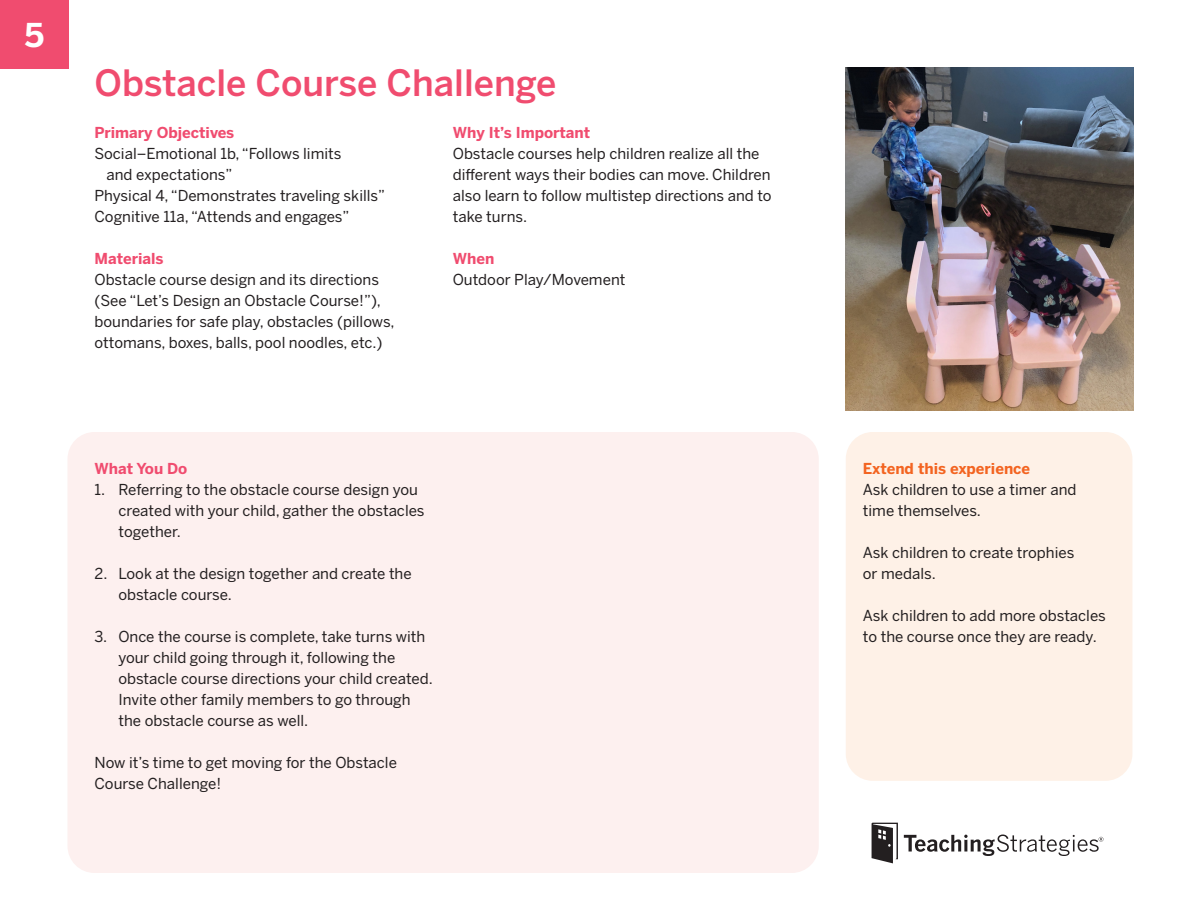
<style>
.page{position:relative;width:1188px;height:918px;background:#fff}
.page>*{position:absolute;margin:0;border:0;box-sizing:border-box;transform-origin:0 0}
.t1{font:500 36px "Benton Sans";color:#f04c6f}
.t2{font:700 32.55px "Benton Sans";color:#fff}
.t3{font:15px/21px "Benton Sans";color:#231f20}
.t4{font:700 15px "Benton Sans";color:#f04c6f}
.t5{font:700 15px "Benton Sans";color:#f36421}
</style>
<div class="page">
<div style="left:0;top:0;width:68px;height:68px;background:#f04c6f"></div>
<div style="left:68px;top:432px;width:751px;height:441px;background:#fdf0ef;border-radius:27px"></div>
<div style="left:846px;top:432px;width:286px;height:349px;background:#fef1e7;border-radius:27px"></div>
<img style="left:846px;top:68px;width:288px;height:342px">
<svg style="left:872px;top:823px;width:26px;height:40px"></svg>
<svg style="left:904px;top:835px;width:199px;height:21px"></svg>
<p class="t2" style="left:25px;top:16px;width:21px">5</p>
<p class="t1" style="left:95px;top:61px;width:464px">Obstacle Course Challenge</p>
<p class="t4" style="left:94px;top:124px;width:141px">Primary Objectives</p>
<p class="t3" style="left:106px;top:143px;width:236px;text-indent:-12px">Social–Emotional 1b, “Follows limits and expectations”</p>
<p class="t3" style="left:94px;top:185px;width:292px">Physical 4, “Demonstrates traveling skills”</p>
<p class="t3" style="left:94px;top:206px;width:257px">Cognitive 11a, “Attends and engages”</p>
<p class="t4" style="left:94px;top:250px;width:71px">Materials</p>
<p class="t3" style="left:94px;top:269px;width:302px">Obstacle course design and its directions (See “Let’s Design an Obstacle Course!”), boundaries for safe play, obstacles (pillows, ottomans, boxes, balls, pool noodles, etc.)</p>
<p class="t4" style="left:453px;top:124px;width:139px">Why It’s Important</p>
<p class="t3" style="left:453px;top:143px;width:320px">Obstacle courses help children realize all the different ways their bodies can move. Children also learn to follow multistep directions and to take turns.</p>
<p class="t4" style="left:453px;top:250px;width:43px">When</p>
<p class="t3" style="left:453px;top:269px;width:174px">Outdoor Play/Movement</p>
<p class="t4" style="left:94px;top:459px;width:94px">What You Do</p>
<p class="t3" style="left:118px;top:479px;width:308px;text-indent:-24px">1. Referring to the obstacle course design you created with your child, gather the obstacles together.</p>
<p class="t3" style="left:118px;top:563px;width:295px;text-indent:-24px">2. Look at the design together and create the obstacle course.</p>
<p class="t3" style="left:118px;top:626px;width:316px;text-indent:-24px">3. Once the course is complete, take turns with your child going through it, following the obstacle course directions your child created.<br>Invite other family members to go through the obstacle course as well.</p>
<p class="t3" style="left:94px;top:752px;width:304px">Now it’s time to get moving for the Obstacle<br>Course Challenge!</p>
<p class="t5" style="left:863px;top:459px;width:169px">Extend this experience</p>
<p class="t3" style="left:863px;top:479px;width:215px">Ask children to use a timer and time themselves.</p>
<p class="t3" style="left:863px;top:542px;width:213px">Ask children to create trophies or medals.</p>
<p class="t3" style="left:863px;top:605px;width:244px">Ask children to add more obstacles to the course once they are ready.</p>
</div>
